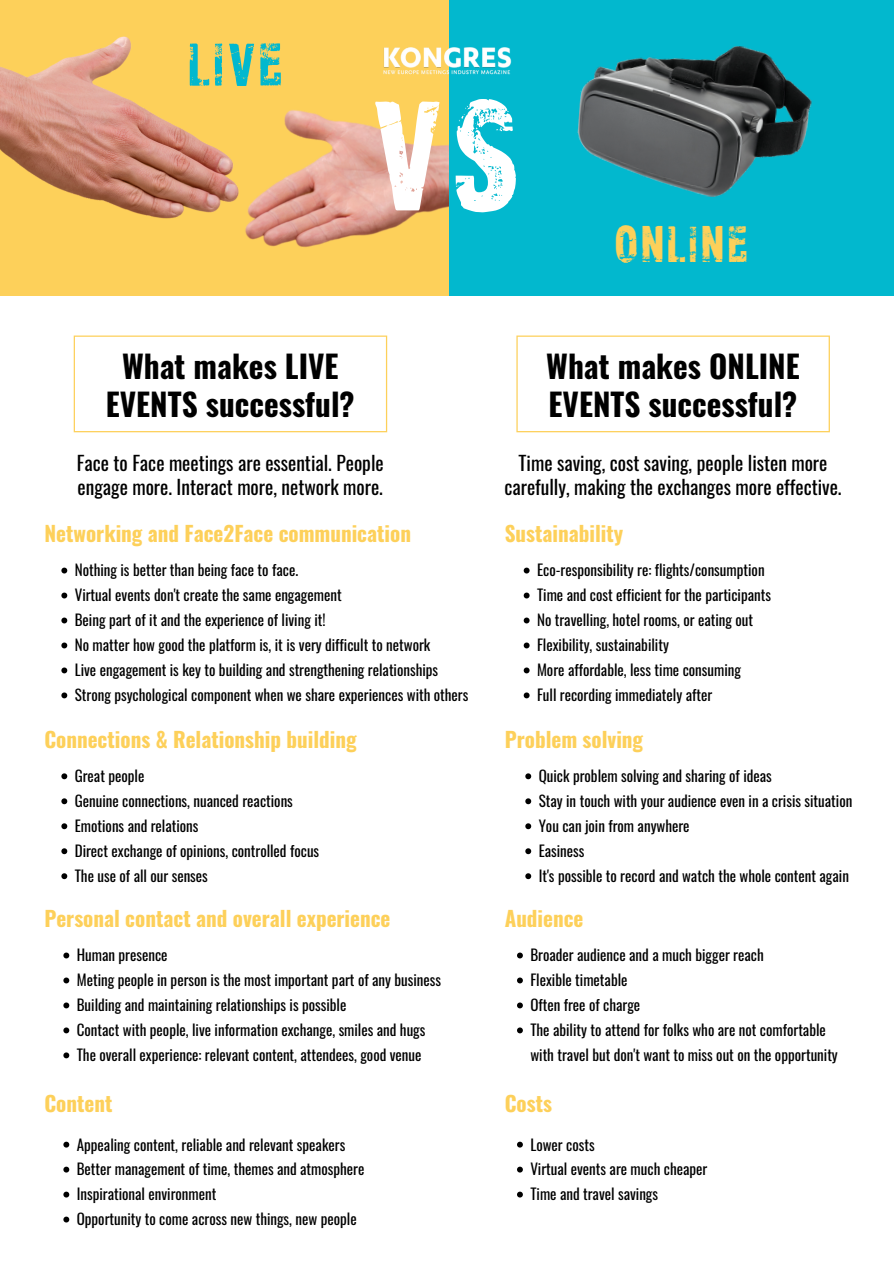
<style>
.page{position:relative;width:894px;height:1264px;background:#fff}
.page>*{position:absolute;margin:0;border:0;box-sizing:border-box;transform-origin:0 0}
.t1{font:148.5px "CF Xerography Demo";color:#fff}
.t2{font:57.75px "CF Xerography Demo";color:#02b8ce}
.t3{font:49.05px "CF Xerography Demo";letter-spacing:.075em;color:#fdd05a}
.t4{font:700 31.2px/38.4px "Oswald";color:#000;text-align:center}
.t5{font:700 21px "Oswald";color:#fdd05a}
.t6{font:19.5px/23.5px "Oswald";color:#000}
.t7{font:15px/24.9px "Oswald";color:#000}
</style>
<div class="page">
<div style="left:0;top:0;width:464px;height:296px;background:#fdd05a"></div>
<img style="left:0;top:36px;width:448px;height:211px">
<div style="left:448px;top:0;width:445px;height:296px;background:#02b8ce"></div>
<img style="left:577px;top:46px;width:235px;height:151px">
<img style="left:372px;top:34px;width:140px;height:52px">
<svg style="left:74px;top:335px;width:313px;height:97px"></svg>
<svg style="left:516px;top:335px;width:313px;height:97px"></svg>
<svg style="left:61px;top:567px;width:6px;height:6px"></svg>
<svg style="left:61px;top:592px;width:6px;height:6px"></svg>
<svg style="left:61px;top:617px;width:6px;height:6px"></svg>
<svg style="left:61px;top:642px;width:6px;height:6px"></svg>
<svg style="left:61px;top:667px;width:6px;height:6px"></svg>
<svg style="left:61px;top:692px;width:6px;height:6px"></svg>
<svg style="left:61px;top:773px;width:6px;height:6px"></svg>
<svg style="left:61px;top:798px;width:6px;height:6px"></svg>
<svg style="left:61px;top:823px;width:6px;height:6px"></svg>
<svg style="left:61px;top:848px;width:6px;height:6px"></svg>
<svg style="left:61px;top:873px;width:6px;height:6px"></svg>
<svg style="left:63px;top:952px;width:6px;height:6px"></svg>
<svg style="left:63px;top:977px;width:6px;height:6px"></svg>
<svg style="left:63px;top:1002px;width:6px;height:6px"></svg>
<svg style="left:63px;top:1027px;width:6px;height:6px"></svg>
<svg style="left:63px;top:1052px;width:6px;height:6px"></svg>
<svg style="left:63px;top:1141px;width:6px;height:6px"></svg>
<svg style="left:63px;top:1166px;width:6px;height:6px"></svg>
<svg style="left:63px;top:1191px;width:6px;height:6px"></svg>
<svg style="left:63px;top:1216px;width:6px;height:6px"></svg>
<svg style="left:523px;top:567px;width:6px;height:6px"></svg>
<svg style="left:523px;top:592px;width:6px;height:6px"></svg>
<svg style="left:523px;top:617px;width:6px;height:6px"></svg>
<svg style="left:523px;top:642px;width:6px;height:6px"></svg>
<svg style="left:523px;top:667px;width:6px;height:6px"></svg>
<svg style="left:523px;top:692px;width:6px;height:6px"></svg>
<svg style="left:525px;top:773px;width:6px;height:6px"></svg>
<svg style="left:525px;top:798px;width:6px;height:6px"></svg>
<svg style="left:525px;top:823px;width:6px;height:6px"></svg>
<svg style="left:525px;top:848px;width:6px;height:6px"></svg>
<svg style="left:525px;top:873px;width:6px;height:6px"></svg>
<svg style="left:517px;top:952px;width:5px;height:6px"></svg>
<svg style="left:517px;top:977px;width:5px;height:6px"></svg>
<svg style="left:517px;top:1002px;width:5px;height:6px"></svg>
<svg style="left:517px;top:1027px;width:5px;height:6px"></svg>
<svg style="left:517px;top:1141px;width:5px;height:6px"></svg>
<svg style="left:517px;top:1166px;width:5px;height:6px"></svg>
<svg style="left:517px;top:1191px;width:5px;height:6px"></svg>
<h2 class="t2" style="left:188px;top:39px;width:94px">LIVE</h2>
<h1 class="t1" style="left:371px;top:90px;width:145px">VS</h1>
<h3 class="t3" style="left:614px;top:223px;width:133px">ONLINE</h3>
<h3 class="t4" style="left:106px;top:345px;width:250px">What makes LIVE<br>EVENTS successful?</h3>
<h3 class="t4" style="left:546px;top:345px;width:255px;text-align:left">What makes ONLINE<br>EVENTS successful?</h3>
<h3 class="t6" style="left:77px;top:451px;width:308px">Face to Face meetings are essential. People engage more. Interact more, network more.</h3>
<h3 class="t6" style="left:504px;top:451px;width:338px;text-align:center">Time saving, cost saving, people listen more carefully, making the exchanges more effective.</h3>
<h3 class="t5" style="left:44px;top:516px;width:368px">Networking and Face2Face communication</h3>
<h3 class="t5" style="left:504px;top:516px;width:120px">Sustainability</h3>
<p class="t7" style="left:75px;top:557px;width:395px">Nothing is better than being face to face.<br>Virtual events don't create the same engagement<br>Being part of it and the experience of living it!<br>No matter how good the platform is, it is very difficult to network<br>Live engagement is key to building and strengthening relationships Strong psychological component when we share experiences with others</p>
<h3 class="t5" style="left:44px;top:722px;width:313px">Connections &amp; Relationship building</h3>
<p class="t7" style="left:75px;top:763px;width:246px">Great people<br>Genuine connections, nuanced reactions<br>Emotions and relations<br>Direct exchange of opinions, controlled focus<br>The use of all our senses</p>
<h3 class="t5" style="left:44px;top:902px;width:347px">Personal contact and overall experience</h3>
<p class="t7" style="left:77px;top:942px;width:366px">Human presence<br>Meting people in person is the most important part of any business Building and maintaining relationships is possible<br>Contact with people, live information exchange, smiles and hugs The overall experience: relevant content, attendees, good venue</p>
<h3 class="t5" style="left:44px;top:1087px;width:70px">Content</h3>
<p class="t7" style="left:77px;top:1131px;width:289px">Appealing content, reliable and relevant speakers Better management of time, themes and atmosphere Inspirational environment<br>Opportunity to come across new things, new people</p>
<p class="t7" style="left:537px;top:557px;width:235px">Eco-responsibility re: flights/consumption Time and cost efficient for the participants No travelling, hotel rooms, or eating out Flexibility, sustainability<br>More affordable, less time consuming<br>Full recording immediately after</p>
<h3 class="t5" style="left:504px;top:722px;width:140px">Problem solving</h3>
<p class="t7" style="left:538px;top:763px;width:315px">Quick problem solving and sharing of ideas<br>Stay in touch with your audience even in a crisis situation You can join from anywhere<br>Easiness<br>It's possible to record and watch the whole content again</p>
<h3 class="t5" style="left:504px;top:902px;width:80px">Audience</h3>
<p class="t7" style="left:530px;top:942px;width:309px">Broader audience and a much bigger reach<br>Flexible timetable<br>Often free of charge<br>The ability to attend for folks who are not comfortable with travel but don't want to miss out on the opportunity</p>
<h3 class="t5" style="left:504px;top:1087px;width:49px">Costs</h3>
<p class="t7" style="left:530px;top:1131px;width:178px">Lower costs<br>Virtual events are much cheaper<br>Time and travel savings</p>
</div>
